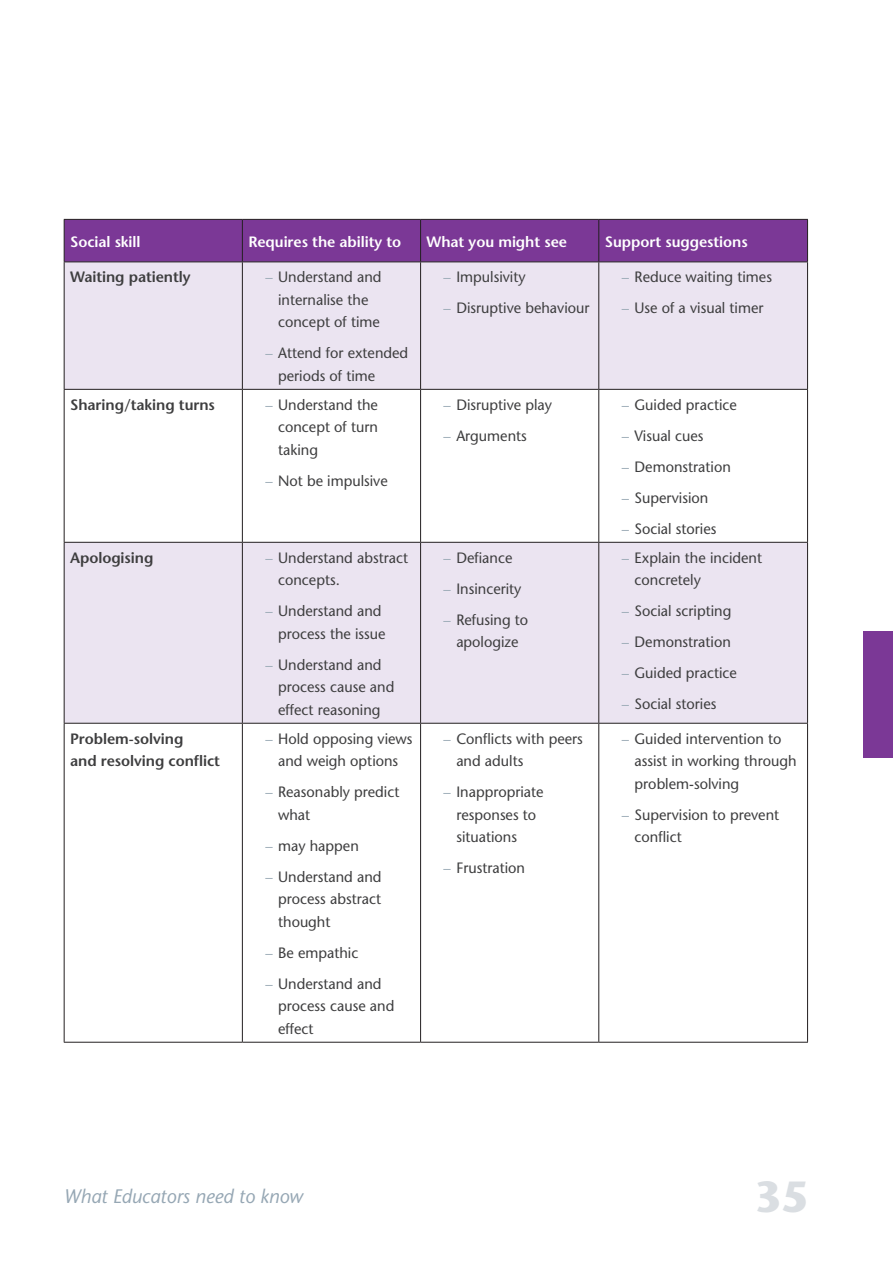
<style>
.page{position:relative;width:893px;height:1263px;background:#fff}
.page>*{position:absolute;margin:0;border:0;box-sizing:border-box;transform-origin:0 0}
.t1{font:700 43.5px "Stone Sans";color:#dadee2}
.t2{font:italic 19.5px "Stone Sans";color:#96a7b4}
.t3{font:15px/22.5px "Stone Sans";color:#3e3e3f}
.Body_Text{font:600 15px/22.5px "Stone Sans";letter-spacing:-.005em;color:#3e3e3f}
.Body_Text-2{font:600 15px "Stone Sans";letter-spacing:-.005em;color:#fff}
.s1{color:#9baab6}
</style>
<div class="page">
<div style="left:65px;top:220px;width:742px;height:41px;background:#7b3896"></div>
<svg style="left:65px;top:262px;width:742px;height:461px;fill:#ebe4f1"></svg>
<hr style="left:64px;top:219px;width:178px;height:1px;background:#231f20">
<hr style="left:64px;top:220px;width:1px;height:41px;background:#231f20">
<hr style="left:242px;top:219px;width:179px;height:1px;background:#231f20">
<hr style="left:242px;top:220px;width:1px;height:41px;background:#231f20">
<hr style="left:421px;top:219px;width:178px;height:1px;background:#231f20">
<hr style="left:420px;top:220px;width:1px;height:41px;background:#231f20">
<hr style="left:599px;top:219px;width:209px;height:1px;background:#231f20">
<hr style="left:598px;top:220px;width:1px;height:41px;background:#231f20">
<hr style="left:807px;top:220px;width:1px;height:41px;background:#231f20">
<hr style="left:64px;top:261px;width:178px;height:1px;background:#231f20">
<hr style="left:242px;top:261px;width:179px;height:1px;background:#231f20">
<hr style="left:421px;top:261px;width:178px;height:1px;background:#231f20">
<hr style="left:599px;top:261px;width:209px;height:1px;background:#231f20">
<hr style="left:64px;top:262px;width:1px;height:127px;background:#231f20">
<hr style="left:242px;top:262px;width:1px;height:127px;background:#231f20">
<hr style="left:420px;top:262px;width:1px;height:127px;background:#231f20">
<hr style="left:598px;top:262px;width:1px;height:127px;background:#231f20">
<hr style="left:807px;top:262px;width:1px;height:127px;background:#231f20">
<hr style="left:64px;top:389px;width:178px;height:1px;background:#231f20">
<hr style="left:64px;top:390px;width:1px;height:152px;background:#231f20">
<hr style="left:242px;top:389px;width:179px;height:1px;background:#231f20">
<hr style="left:242px;top:390px;width:1px;height:152px;background:#231f20">
<hr style="left:421px;top:389px;width:178px;height:1px;background:#231f20">
<hr style="left:420px;top:390px;width:1px;height:152px;background:#231f20">
<hr style="left:599px;top:389px;width:209px;height:1px;background:#231f20">
<hr style="left:598px;top:390px;width:1px;height:152px;background:#231f20">
<hr style="left:807px;top:390px;width:1px;height:152px;background:#231f20">
<hr style="left:64px;top:542px;width:178px;height:1px;background:#231f20">
<hr style="left:64px;top:543px;width:1px;height:180px;background:#231f20">
<hr style="left:242px;top:542px;width:179px;height:1px;background:#231f20">
<hr style="left:242px;top:543px;width:1px;height:180px;background:#231f20">
<hr style="left:421px;top:542px;width:178px;height:1px;background:#231f20">
<hr style="left:420px;top:543px;width:1px;height:180px;background:#231f20">
<hr style="left:599px;top:542px;width:209px;height:1px;background:#231f20">
<hr style="left:598px;top:543px;width:1px;height:180px;background:#231f20">
<hr style="left:807px;top:543px;width:1px;height:180px;background:#231f20">
<hr style="left:64px;top:723px;width:178px;height:1px;background:#231f20">
<hr style="left:64px;top:724px;width:1px;height:318px;background:#231f20">
<hr style="left:242px;top:723px;width:179px;height:1px;background:#231f20">
<hr style="left:242px;top:724px;width:1px;height:318px;background:#231f20">
<hr style="left:421px;top:723px;width:178px;height:1px;background:#231f20">
<hr style="left:420px;top:724px;width:1px;height:318px;background:#231f20">
<hr style="left:599px;top:723px;width:209px;height:1px;background:#231f20">
<hr style="left:598px;top:724px;width:1px;height:318px;background:#231f20">
<hr style="left:807px;top:724px;width:1px;height:318px;background:#231f20">
<hr style="left:64px;top:1042px;width:178px;height:1px;background:#231f20">
<hr style="left:242px;top:1042px;width:179px;height:1px;background:#231f20">
<hr style="left:421px;top:1042px;width:178px;height:1px;background:#231f20">
<hr style="left:599px;top:1042px;width:209px;height:1px;background:#231f20">
<div style="left:863px;top:631px;width:30px;height:127px;background:#7b3896"></div>
<p class="Body_Text-2" style="left:70px;top:232px;width:72px">Social skill</p>
<p class="Body_Text-2" style="left:248px;top:232px;width:154px">Requires the ability to</p>
<p class="Body_Text-2" style="left:427px;top:232px;width:142px">What you might see</p>
<p class="Body_Text-2" style="left:605px;top:232px;width:144px">Support suggestions</p>
<p class="Body_Text" style="left:70px;top:266px;width:122px">Waiting patiently</p>
<p class="t3" style="left:278px;top:266px;width:105px;text-indent:-13px"><span class="s1">–</span> Understand and internalise the concept of time</p>
<p class="t3" style="left:278px;top:342px;width:132px;text-indent:-13px"><span class="s1">–</span> Attend for extended periods of time</p>
<p class="t3" style="left:444px;top:266px;width:84px"><span class="s1">–</span> Impulsivity</p>
<p class="t3" style="left:444px;top:297px;width:147px"><span class="s1">–</span> Disruptive behaviour</p>
<p class="t3" style="left:622px;top:266px;width:152px"><span class="s1">–</span> Reduce waiting times</p>
<p class="t3" style="left:622px;top:297px;width:143px"><span class="s1">–</span> Use of a visual timer</p>
<p class="Body_Text" style="left:70px;top:393px;width:146px">Sharing/taking turns</p>
<p class="t3" style="left:278px;top:393px;width:101px;text-align:justify;text-indent:-13px"><span class="s1">–</span> Understand the concept of turn taking</p>
<p class="t3" style="left:265px;top:469px;width:124px"><span class="s1">–</span> Not be impulsive</p>
<p class="Body_Text" style="left:70px;top:546px;width:85px">Apologising</p>
<p class="t3" style="left:278px;top:546px;width:131px;text-indent:-13px"><span class="s1">–</span> Understand abstract concepts.</p>
<p class="t3" style="left:265px;top:600px;width:122px;text-align:right"><span class="s1">–</span> Understand and process the issue</p>
<p class="t3" style="left:278px;top:653px;width:118px;text-indent:-13px"><span class="s1">–</span> Understand and process cause and effect reasoning</p>
<p class="Body_Text" style="left:70px;top:727px;width:151px">Problem-solving<br>and resolving conflict</p>
<p class="t3" style="left:265px;top:727px;width:149px;text-align:center"><span class="s1">–</span> Hold opposing views and weigh options</p>
<p class="t3" style="left:278px;top:780px;width:123px;text-indent:-13px"><span class="s1">–</span> Reasonably predict what</p>
<p class="t3" style="left:265px;top:834px;width:95px"><span class="s1">–</span> may happen</p>
<p class="t3" style="left:278px;top:865px;width:105px;text-align:justify;text-indent:-13px"><span class="s1">–</span> Understand and process abstract thought</p>
<p class="t3" style="left:265px;top:941px;width:94px"><span class="s1">–</span> Be empathic</p>
<p class="t3" style="left:278px;top:972px;width:118px;text-indent:-13px"><span class="s1">–</span> Understand and process cause and effect</p>
<p class="t3" style="left:444px;top:393px;width:110px"><span class="s1">–</span> Disruptive play</p>
<p class="t3" style="left:444px;top:424px;width:85px"><span class="s1">–</span> Arguments</p>
<p class="t3" style="left:444px;top:546px;width:70px"><span class="s1">–</span> Defiance</p>
<p class="t3" style="left:444px;top:577px;width:79px"><span class="s1">–</span> Insincerity</p>
<p class="t3" style="left:444px;top:608px;width:86px;text-align:center"><span class="s1">–</span> Refusing to apologize</p>
<p class="t3" style="left:456px;top:727px;width:128px;text-indent:-13px"><span class="s1">–</span> Conflicts with peers and adults</p>
<p class="t3" style="left:456px;top:780px;width:89px;text-indent:-13px"><span class="s1">–</span> Inappropriate responses to situations</p>
<p class="t3" style="left:444px;top:856px;width:83px"><span class="s1">–</span> Frustration</p>
<p class="t3" style="left:622px;top:393px;width:117px"><span class="s1">–</span> Guided practice</p>
<p class="t3" style="left:622px;top:424px;width:83px"><span class="s1">–</span> Visual cues</p>
<p class="t3" style="left:622px;top:455px;width:111px"><span class="s1">–</span> Demonstration</p>
<p class="t3" style="left:622px;top:486px;width:88px"><span class="s1">–</span> Supervision</p>
<p class="t3" style="left:622px;top:517px;width:96px"><span class="s1">–</span> Social stories</p>
<p class="t3" style="left:635px;top:546px;width:129px;text-indent:-13px"><span class="s1">–</span> Explain the incident concretely</p>
<p class="t3" style="left:622px;top:600px;width:111px"><span class="s1">–</span> Social scripting</p>
<p class="t3" style="left:622px;top:631px;width:111px"><span class="s1">–</span> Demonstration</p>
<p class="t3" style="left:622px;top:662px;width:117px"><span class="s1">–</span> Guided practice</p>
<p class="t3" style="left:622px;top:693px;width:96px"><span class="s1">–</span> Social stories</p>
<p class="t3" style="left:635px;top:727px;width:163px;text-indent:-13px"><span class="s1">–</span> Guided intervention to assist in working through problem-solving</p>
<p class="t3" style="left:635px;top:803px;width:146px;text-indent:-13px"><span class="s1">–</span> Supervision to prevent conflict</p>
<p class="t2" style="left:64px;top:1184px;width:241px">What Educators need to know</p>
<p class="t1" style="left:755px;top:1169px;width:55px">35</p>
</div>
